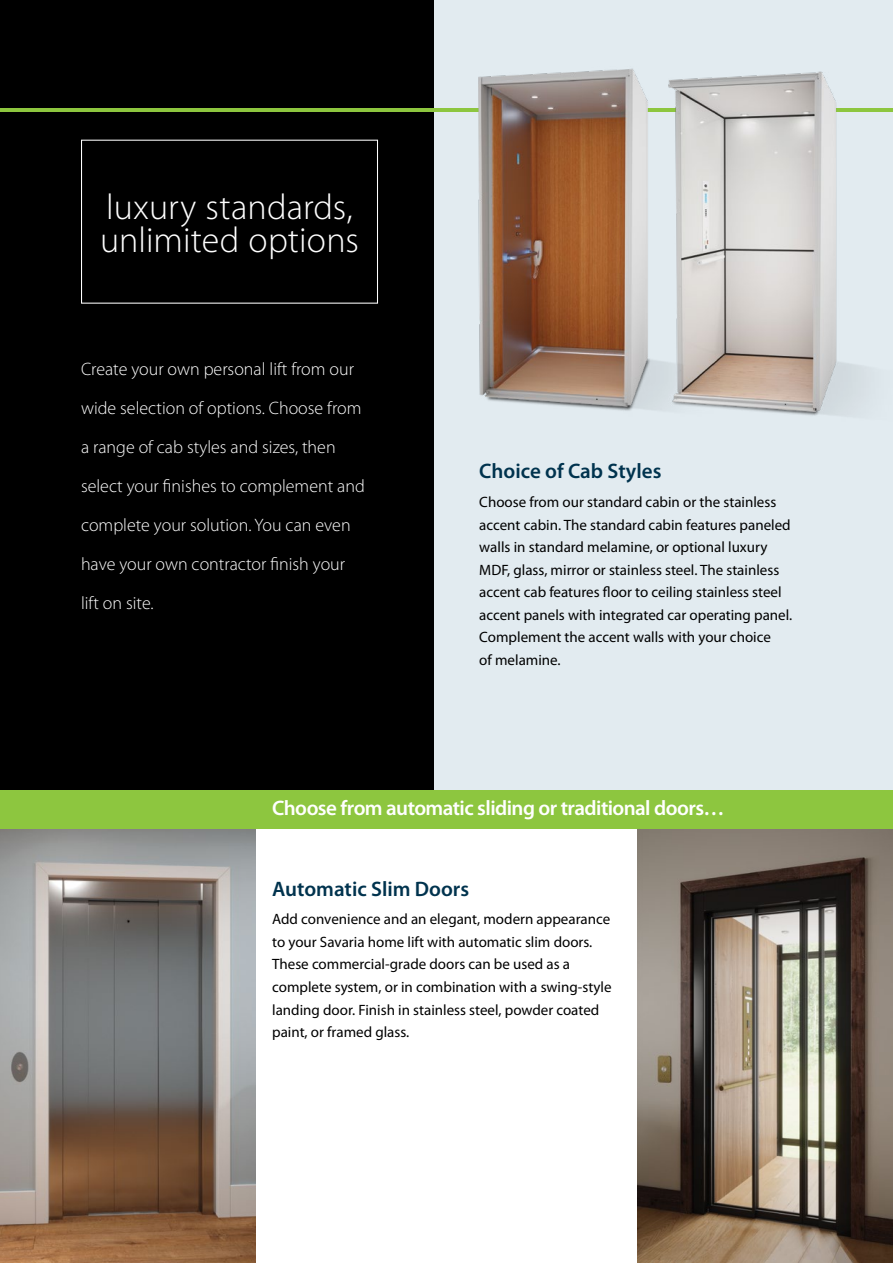
<style>
.page{position:relative;width:893px;height:1263px;background:#fff}
.page>*{position:absolute;margin:0;border:0;box-sizing:border-box;transform-origin:0 0}
.t1{font:300 36px "Myriad Pro";color:#fff}
.t2{font:600 21px "Myriad Pro";letter-spacing:-.025em;color:#fff}
.Titre__page6{font:600 21px "Myriad Pro";color:#00334e}
.t3{font:300 18px/39px "Myriad Pro";color:#fff}
.Titre__page6-2{font:15px/22.5px "Myriad Pro";color:#000}
</style>
<div class="page">
<img style="left:0;top:828px;width:255px;height:435px">
<img style="left:637px;top:828px;width:256px;height:435px">
<div style="left:0;top:0;width:893px;height:791px;background:#e2ebf0"></div>
<div style="left:0;top:0;width:434px;height:791px;background:#000"></div>
<div style="left:81px;top:140px;width:297px;height:164px;border:1px solid #fff"></div>
<div style="left:0;top:790px;width:893px;height:38px;background:#8dc63f"></div>
<hr style="left:0;top:108px;width:893px;height:3px;background:#8dc63f">
<img style="left:434px;top:68px;width:459px;height:348px">
<p class="t1" style="left:106px;top:185px;width:248px">luxury standards,</p>
<p class="t1" style="left:100px;top:218px;width:260px">unlimited options</p>
<p class="t3" style="left:81px;top:350px;width:285px">Create your own personal lift from our wide selection of options. Choose from a range of cab styles and sizes, then select your finishes to complement and complete your solution. You can even have your own contractor finish your lift on site.</p>
<p class="Titre__page6" style="left:479px;top:458px;width:184px">Choice of Cab Styles</p>
<p class="Titre__page6-2" style="left:479px;top:490px;width:314px">Choose from our standard cabin or the stainless accent cabin. The standard cabin features paneled walls in standard melamine, or optional luxury MDF, glass, mirror or stainless steel. The stainless accent cab features floor to ceiling stainless steel accent panels with integrated car operating panel.<br>Complement the accent walls with your choice<br>of melamine.</p>
<p class="t2" style="left:272px;top:795px;width:454px">Choose from automatic sliding or traditional doors…</p>
<p class="Titre__page6" style="left:272px;top:875px;width:198px">Automatic Slim Doors</p>
<p class="Titre__page6-2" style="left:272px;top:908px;width:341px">Add convenience and an elegant, modern appearance to your Savaria home lift with automatic slim doors.<br>These commercial-grade doors can be used as a complete system, or in combination with a swing-style landing door. Finish in stainless steel, powder coated paint, or framed glass.</p>
</div>
